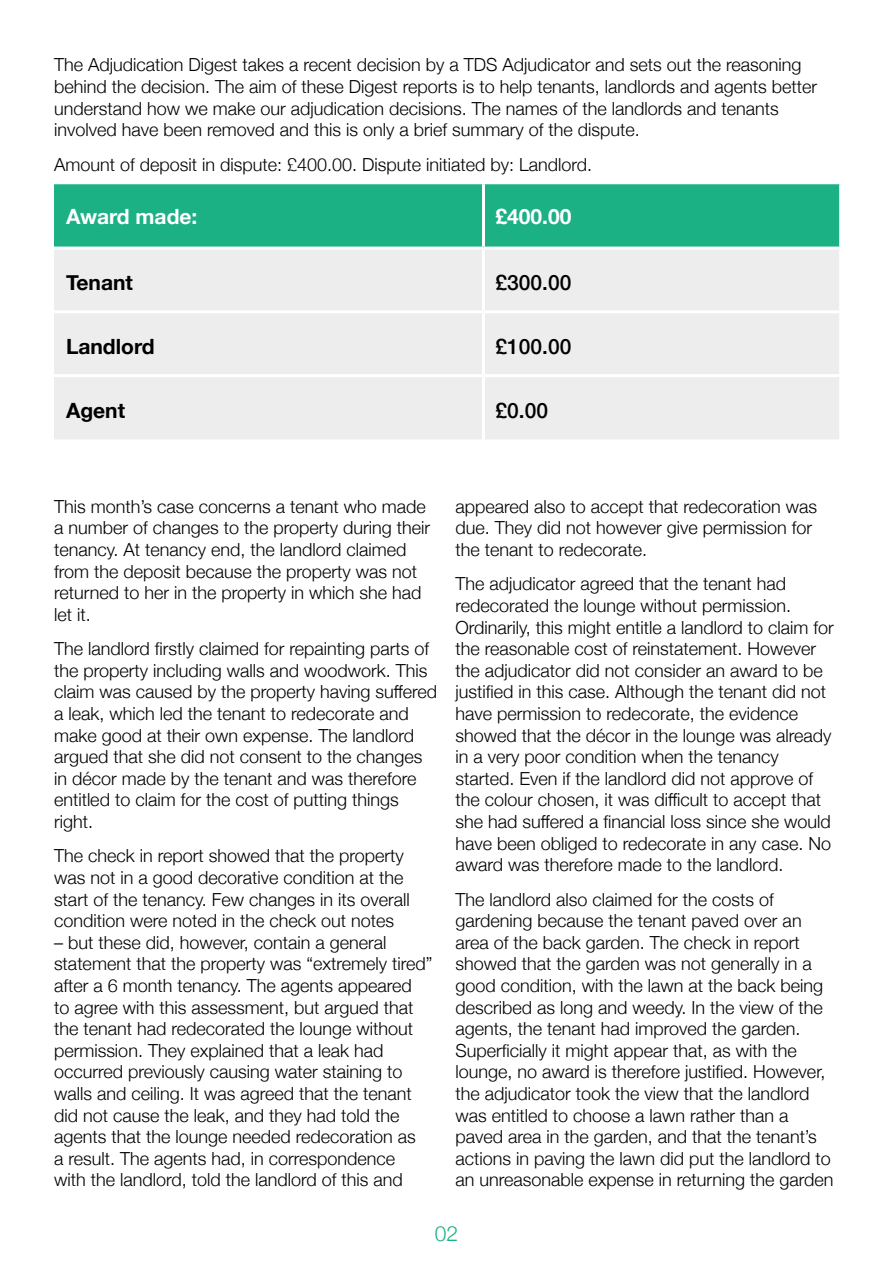
<style>
.page{position:relative;width:893px;height:1263px;background:#fff}
.page>*{position:absolute;margin:0;border:0;box-sizing:border-box;transform-origin:0 0}
.t1{font:700 21px "Helvetica Neue";color:#000}
.t2{font:500 21px "Helvetica Neue";color:#000}
.t3{font:700 21px "Helvetica Neue";color:#fff}
.t4{font:300 21px "Helvetica Neue";color:#1cb085}
.t5{font:300 18px/21.6px "Helvetica Neue";color:#000}
</style>
<div class="page">
<div style="left:54px;top:184px;width:785px;height:63px;background:#1cb085"></div>
<div style="left:54px;top:250px;width:785px;height:189px;background:#ededed"></div>
<hr style="left:482px;top:184px;width:3px;height:63px;background:#fff">
<hr style="left:482px;top:250px;width:3px;height:60px;background:#fff">
<hr style="left:54px;top:310px;width:429px;height:3px;background:#fff">
<hr style="left:483px;top:310px;width:359px;height:3px;background:#fff">
<hr style="left:482px;top:313px;width:3px;height:61px;background:#fff">
<hr style="left:54px;top:374px;width:429px;height:3px;background:#fff">
<hr style="left:483px;top:374px;width:359px;height:3px;background:#fff">
<hr style="left:482px;top:377px;width:3px;height:62px;background:#fff">
<p class="t5" style="left:54px;top:53px;width:765px">The Adjudication Digest takes a recent decision by a TDS Adjudicator and sets out the reasoning behind the decision. The aim of these Digest reports is to help tenants, landlords and agents better understand how we make our adjudication decisions. The names of the landlords and tenants involved have been removed and this is only a brief summary of the dispute.</p>
<p class="t5" style="left:54px;top:152px;width:540px">Amount of deposit in dispute: £400.00. Dispute initiated by: Landlord.</p>
<p class="t3" style="left:66px;top:200px;width:133px">Award made:</p>
<p class="t3" style="left:495px;top:200px;width:77px">£400.00</p>
<p class="t1" style="left:66px;top:266px;width:68px">Tenant</p>
<p class="t2" style="left:495px;top:266px;width:77px">£300.00</p>
<p class="t1" style="left:66px;top:330px;width:90px">Landlord</p>
<p class="t2" style="left:495px;top:330px;width:77px">£100.00</p>
<p class="t1" style="left:66px;top:394px;width:61px">Agent</p>
<p class="t2" style="left:495px;top:393px;width:54px">£0.00</p>
<p class="t5" style="left:54px;top:494px;width:378px">This month’s case concerns a tenant who made a number of changes to the property during their tenancy. At tenancy end, the landlord claimed from the deposit because the property was not returned to her in the property in which she had let it.</p>
<p class="t5" style="left:54px;top:637px;width:385px">The landlord firstly claimed for repainting parts of the property including walls and woodwork. This claim was caused by the property having suffered a leak, which led the tenant to redecorate and make good at their own expense. The landlord argued that she did not consent to the changes in décor made by the tenant and was therefore entitled to claim for the cost of putting things right.</p>
<p class="t5" style="left:54px;top:844px;width:357px">The check in report showed that the property was not in a good decorative condition at the start of the tenancy. Few changes in its overall condition were noted in the check out notes</p>
<p class="t5" style="left:54px;top:930px;width:380px">– but these did, however, contain a general statement that the property was “extremely tired” after a 6 month tenancy. The agents appeared<br>to agree with this assessment, but argued that the tenant had redecorated the lounge without permission. They explained that a leak had occurred previously causing water staining to walls and ceiling. It was agreed that the tenant did not cause the leak, and they had told the agents that the lounge needed redecoration as<br>a result. The agents had, in correspondence<br>with the landlord, told the landlord of this and</p>
<p class="t5" style="left:455px;top:494px;width:363px">appeared also to accept that redecoration was due. They did not however give permission for the tenant to redecorate.</p>
<p class="t5" style="left:455px;top:572px;width:380px">The adjudicator agreed that the tenant had redecorated the lounge without permission.<br>Ordinarily, this might entitle a landlord to claim for the reasonable cost of reinstatement. However the adjudicator did not consider an award to be justified in this case. Although the tenant did not have permission to redecorate, the evidence showed that the décor in the lounge was already in a very poor condition when the tenancy started. Even if the landlord did not approve of the colour chosen, it was difficult to accept that she had suffered a financial loss since she would have been obliged to redecorate in any case. No award was therefore made to the landlord.</p>
<p class="t5" style="left:455px;top:887px;width:380px">The landlord also claimed for the costs of gardening because the tenant paved over an area of the back garden. The check in report showed that the garden was not generally in a good condition, with the lawn at the back being described as long and weedy. In the view of the agents, the tenant had improved the garden.<br>Superficially it might appear that, as with the lounge, no award is therefore justified. However, the adjudicator took the view that the landlord was entitled to choose a lawn rather than a paved area in the garden, and that the tenant’s actions in paving the lawn did put the landlord to an unreasonable expense in returning the garden</p>
<p class="t4" style="left:435px;top:1216px;width:25px">02</p>
</div>
